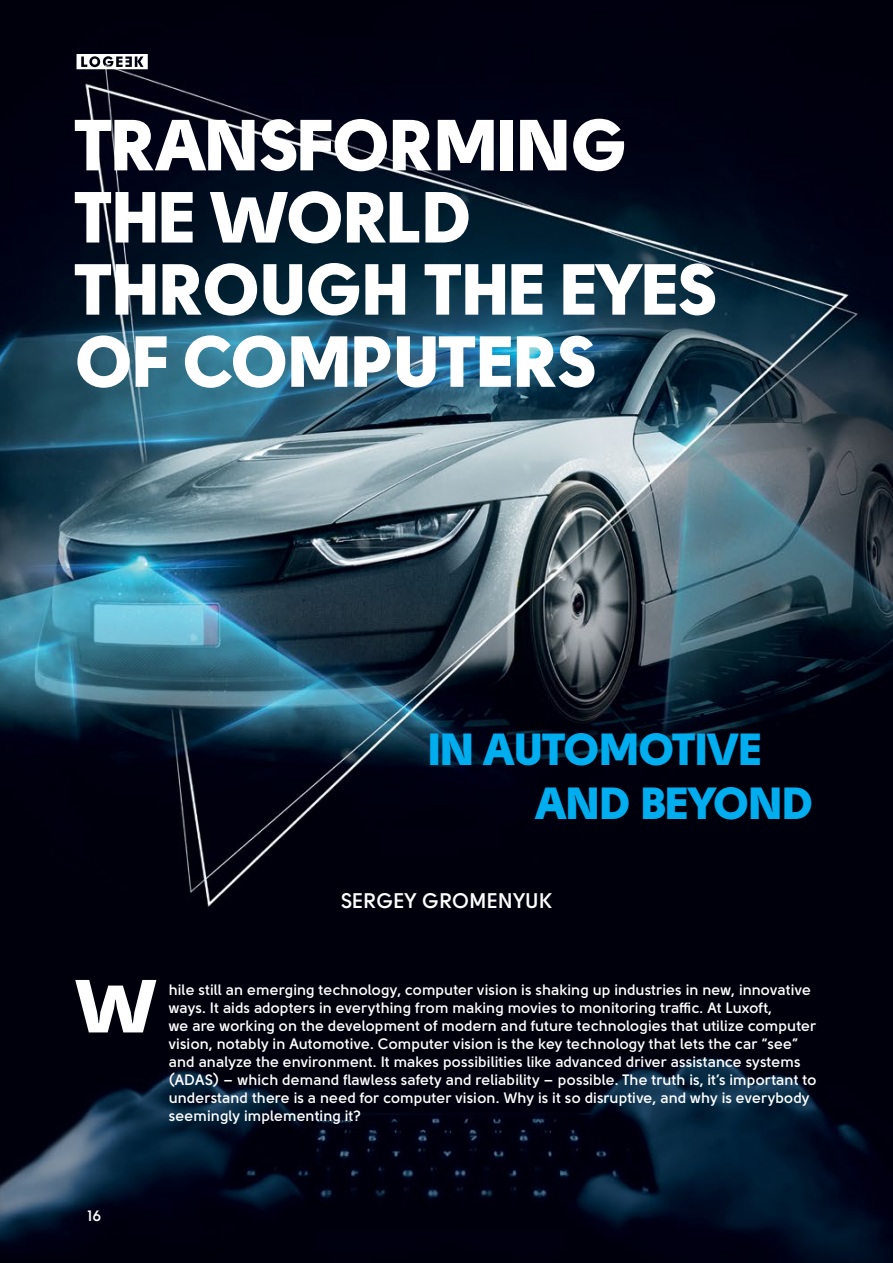
<style>
.page{position:relative;width:893px;height:1263px;background:#fff}
.page>*{position:absolute;margin:0;border:0;box-sizing:border-box;transform-origin:0 0}
.t1{font:900 75px "Luxoft Sans";color:#fff}
.t2{font:900 72.15px/72.2px "Luxoft Sans";letter-spacing:-.02em;color:#fff}
.t3{font:900 45px/54px "Luxoft Sans";letter-spacing:-.03em;color:#00aeef}
.t4{font:600 21px "Luxoft Sans";letter-spacing:-.01em;color:#fff}
.t5{font:600 15px/18px "Luxoft Sans";color:#fff}
</style>
<div class="page">
<img style="left:0;top:0;width:893px;height:1263px">
<svg style="left:77px;top:54px;width:71px;height:15px"></svg>
<h2 class="t2" style="left:77px;top:109px;width:644px">TRANSFORMING<br>THE WORLD<br>THROUGH THE EYES<br>OF COMPUTERS</h2>
<h3 class="t3" style="left:537px;top:722px;width:279px;text-indent:-108px">IN AUTOMOTIVE<br>AND BEYOND</h3>
<h3 class="t4" style="left:341px;top:888px;width:213px">SERGEY GROMENYUK</h3>
<h1 class="t1" style="left:77px;top:962px;width:83px">W</h1>
<p class="t5" style="left:169px;top:980px;width:649px">hile still an emerging technology, computer vision is shaking up industries in new, innovative ways. It aids adopters in everything from making movies to monitoring traffic. At Luxoft,<br>we are working on the development of modern and future technologies that utilize computer vision, notably in Automotive. Computer vision is the key technology that lets the car “see” and analyze the environment. It makes possibilities like advanced driver assistance systems (ADAS) – which demand flawless safety and reliability – possible. The truth is, it’s important to understand there is a need for computer vision. Why is it so disruptive, and why is everybody seemingly implementing it?</p>
<p class="t5" style="left:87px;top:1206px;width:16px">16</p>
</div>
